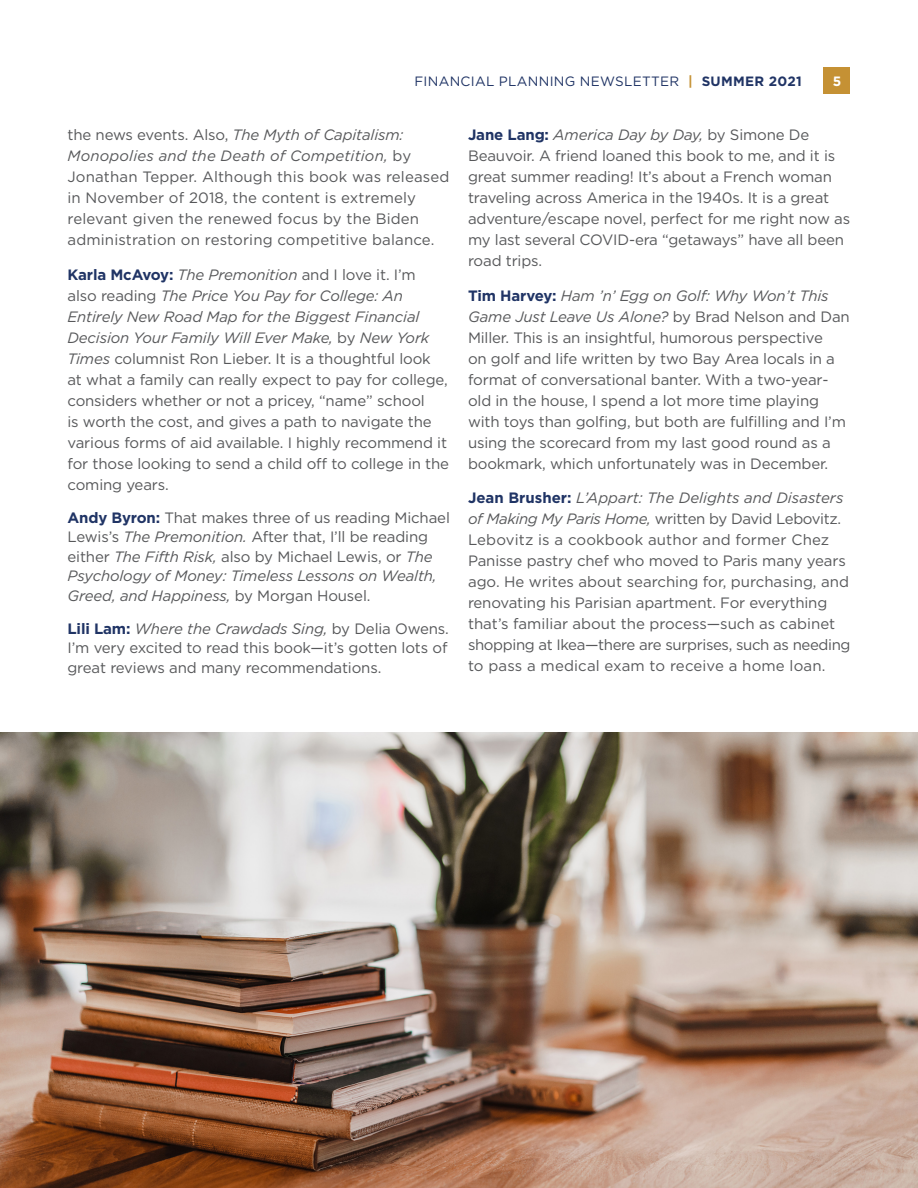
<style>
.page{position:relative;width:918px;height:1188px;background:#fff}
.page>*{position:absolute;margin:0;border:0;box-sizing:border-box;transform-origin:0 0}
.t1{font:15px/21px "Gotham";letter-spacing:-.01em;color:#57585a}
.t2{font:15px/21px "Gotham";letter-spacing:.01em;color:#57585a}
.t3{font:13.5px "Gotham";letter-spacing:.02em;color:#203465}
.Body_Subhead_13_17{font:700 13.5px "Gotham";color:#fff}
.s1{font-weight:700;color:#c59134}
.s2{font-weight:700}
.s3{font-style:italic}
.s4{font-weight:700;color:#203465}
</style>
<div class="page">
<div style="left:824px;top:68px;width:26px;height:26px;background:#c59134"></div>
<img style="left:0;top:732px;width:918px;height:456px">
<p class="t3" style="left:415px;top:73px;width:389px">FINANCIAL PLANNING NEWSLETTER <span class="s1">|</span> <span class="s2">SUMMER 2021</span></p>
<p class="Body_Subhead_13_17" style="left:833px;top:73px;width:10px">5</p>
<p class="t2" style="left:68px;top:124px;width:384px">the news events. Also, <span class="s3">The Myth of Capitalism:<br>Monopolies and the Death of Competition,</span> by Jonathan Tepper. Although this book was released in November of 2018, the content is extremely relevant given the renewed focus by the Biden administration on restoring competitive balance.</p>
<p class="t1" style="left:68px;top:264px;width:383px"><span class="s4">Karla McAvoy:</span> <span class="s3">The Premonition</span> and I love it. I’m<br>also reading <span class="s3">The Price You Pay for College: An Entirely New Road Map for the Biggest Financial Decision Your Family Will Ever Make,</span> by <span class="s3">New York Times</span> columnist Ron Lieber. It is a thoughtful look<br>at what a family can really expect to pay for college, considers whether or not a pricey, “name” school<br>is worth the cost, and gives a path to navigate the various forms of aid available. I highly recommend it for those looking to send a child off to college in the coming years.</p>
<p class="t1" style="left:68px;top:507px;width:384px;line-height:19.5px"><span class="s4">Andy Byron:</span> That makes three of us reading Michael Lewis’s <span class="s3">The Premonition.</span> After that, I’ll be reading either <span class="s3">The Fifth Risk,</span> also by Michael Lewis, or <span class="s3">The Psychology of Money: Timeless Lessons on Wealth, Greed, and Happiness,</span> by Morgan Housel.</p>
<p class="t1" style="left:68px;top:618px;width:383px;line-height:19.5px;text-align:justify"><span class="s4">Lili Lam:</span> <span class="s3">Where the Crawdads Sing,</span> by Delia Owens.<br>I’m very excited to read this book—it’s gotten lots of great reviews and many recommendations.</p>
<p class="t1" style="left:468px;top:124px;width:384px"><span class="s4">Jane Lang:</span> <span class="s3">America Day by Day,</span> by Simone De Beauvoir. A friend loaned this book to me, and it is great summer reading! It’s about a French woman traveling across America in the 1940s. It is a great adventure/escape novel, perfect for me right now as my last several COVID-era “getaways” have all been road trips.</p>
<p class="t1" style="left:468px;top:285px;width:383px"><span class="s4">Tim Harvey:</span> <span class="s3">Ham ’n’ Egg on Golf: Why Won’t This Game Just Leave Us Alone?</span> by Brad Nelson and Dan Miller. This is an insightful, humorous perspective<br>on golf and life written by two Bay Area locals in a format of conversational banter. With a two-year&shy;old in the house, I spend a lot more time playing with toys than golfing, but both are fulfilling and I’m using the scorecard from my last good round as a bookmark, which unfortunately was in December.</p>
<p class="t1" style="left:468px;top:487px;width:384px"><span class="s4">Jean Brusher:</span> <span class="s3">L’Appart: The Delights and Disasters of Making My Paris Home,</span> written by David Lebovitz.<br>Lebovitz is a cookbook author and former Chez Panisse pastry chef who moved to Paris many years ago. He writes about searching for, purchasing, and renovating his Parisian apartment. For everything that’s familiar about the process—such as cabinet shopping at Ikea—there are surprises, such as needing to pass a medical exam to receive a home loan.</p>
</div>
